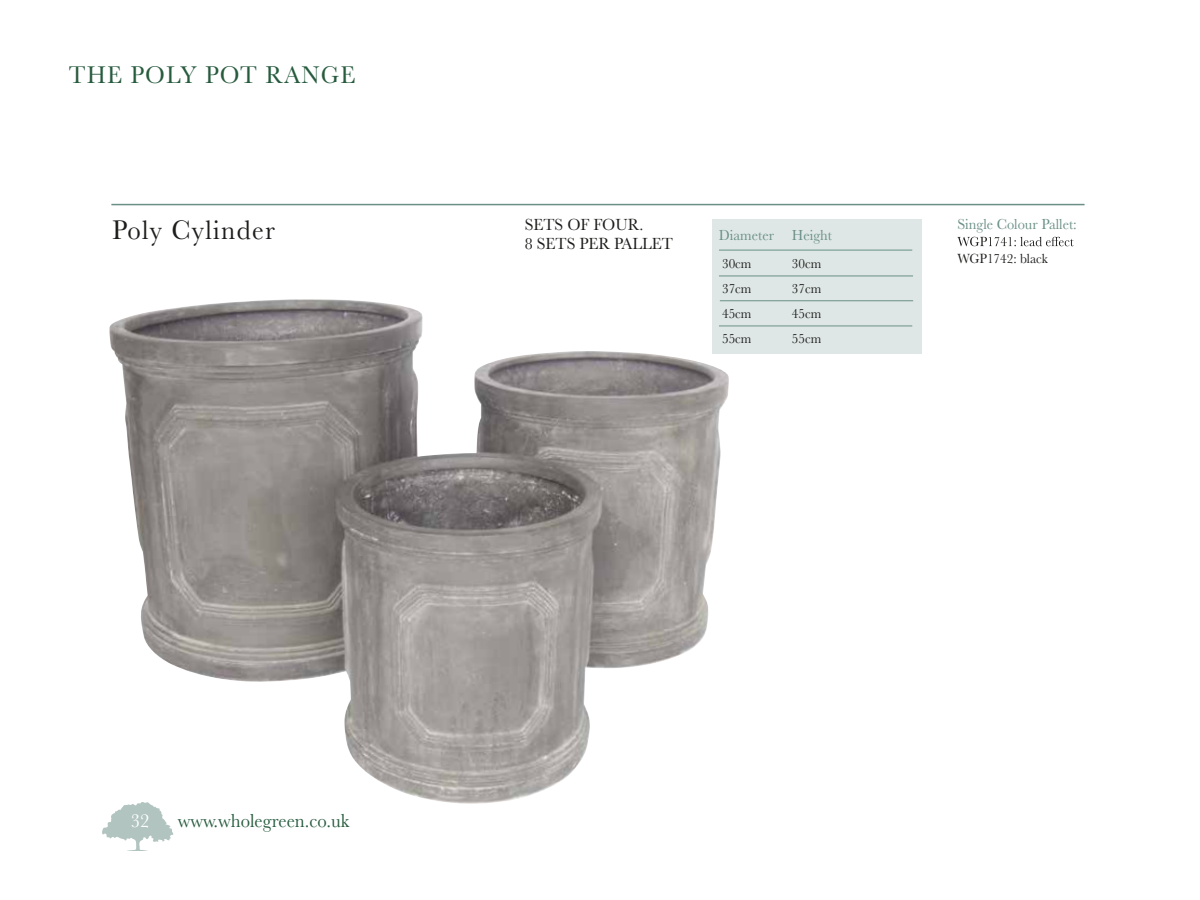
<style>
.page{position:relative;width:1200px;height:900px;background:#fff}
.page>*{position:absolute;margin:0;border:0;box-sizing:border-box;transform-origin:0 0}
.t1{font:27.9px "Baskerville";letter-spacing:.05em;color:#1d1d1b;scale:.96 1}
.t2{font:25.05px "Baskerville";letter-spacing:.05em;color:#275b3e;scale:.96 1}
.t3{font:19.5px "Baskerville";color:#275b3e;scale:.96 1}
.t4{font:19.5px "Baskerville";color:#fff;scale:.96 1}
.t5{font:16.8px/18.1px "Baskerville";color:#1d1d1b;scale:.96 1}
.t6{font:15px "Baskerville";color:#6a8f86;scale:.96 1}
.t7{font:13.8px/25px "Baskerville";color:#1d1d1b;text-align:justify;scale:.96 1}
</style>
<div class="page">
<svg style="left:102px;top:805px;width:72px;height:46px"></svg>
<img style="left:109px;top:299px;width:620px;height:506px">
<hr style="left:111px;top:204px;width:974px;height:1px;background:#6a8f86">
<div style="left:712px;top:219px;width:209px;height:135px;background:#dee7e6"></div>
<hr style="left:719px;top:250px;width:193px;height:1px;background:#6a8f86">
<hr style="left:719px;top:276px;width:194px;height:1px;background:#6a8f86">
<hr style="left:720px;top:300px;width:193px;height:1px;background:#6a8f86">
<hr style="left:719px;top:326px;width:193px;height:1px;background:#6a8f86">
<svg style="left:957px;top:237px;width:117px;height:9px"></svg>
<h2 class="t2" style="left:69px;top:59px;width:300px">THE POLY POT RANGE</h2>
<h1 class="t1" style="left:112px;top:213px;width:171px">Poly Cylinder</h1>
<p class="t5" style="left:525px;top:216px;width:156px">SETS OF FOUR.<br>8 SETS PER PALLET</p>
<p class="t6" style="left:719px;top:226px;width:119px">Diameter Height</p>
<p class="t7" style="left:722px;top:251px;width:32px">30cm 37cm 45cm 55cm</p>
<p class="t7" style="left:792px;top:251px;width:32px">30cm 37cm 45cm 55cm</p>
<p class="t6" style="left:957px;top:215px;width:126px">Single Colour Pallet:</p>
<p class="t7" style="left:957px;top:246px;width:96px">WGP1742: black</p>
<h3 class="t4" style="left:131px;top:808px;width:21px">32</h3>
<h3 class="t3" style="left:178px;top:808px;width:180px">www.wholegreen.co.uk</h3>
</div>
